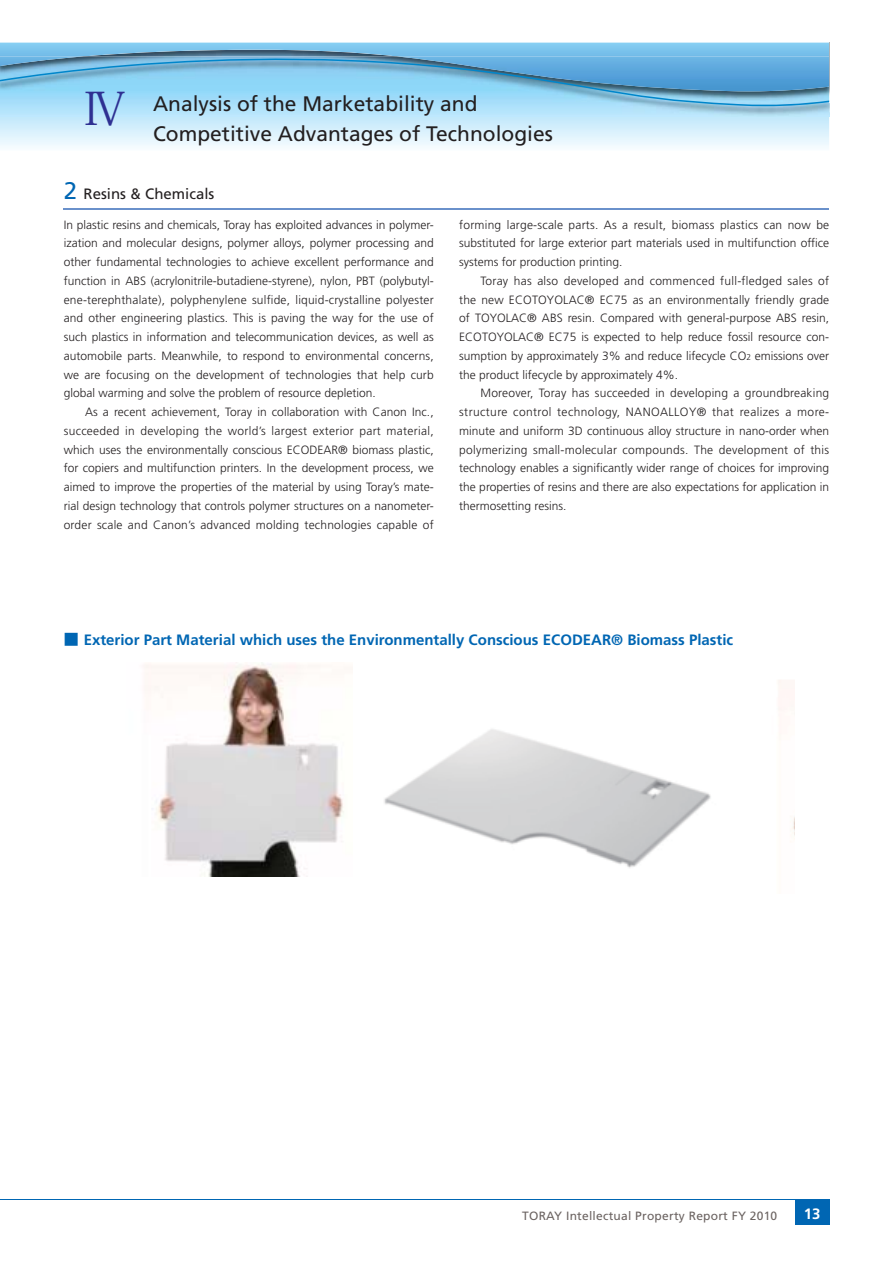
<style>
.page{position:relative;width:893px;height:1263px;background:#fff}
.page>*{position:absolute;margin:0;border:0;box-sizing:border-box;transform-origin:0 0}
.t1{font:45px "Koz Min Pro Regular 90 pv RKSJ H";color:#2e3092}
.t2{font:21px/30px "Frutiger";color:#231f20}
.t3{font:700 15px "Frutiger";color:#0066b3}
.t4{font:15px "Frutiger";color:#231f20}
.t5{font:700 15px "Frutiger";color:#fff}
.t6{font:300 12px/18.8px "Frutiger";color:#231f20;text-align:justify}
.t7{font:12px "Frutiger";letter-spacing:.02em;color:#6b6361}
.s1{font-size:24px;color:#0066b3}
.s2{font-size:8.4px}
.s3{font-family:"Shin Go Pr 5 Medium 90 pv RKSJ H";font-weight:400}
</style>
<div class="page">
<div style="left:795px;top:1199px;width:34px;height:26px;background:#0066b3"></div>
<hr style="left:0;top:1199px;width:829px;height:1px;background:#0066b3">
<svg style="left:0;top:43px;width:830px;height:104px"></svg>
<hr style="left:64px;top:208px;width:765px;height:1px;background:#6a91cb">
<img style="left:145px;top:662px;width:199px;height:215px">
<img style="left:384px;top:680px;width:411px;height:188px">
<h1 class="t1" style="left:83px;top:91px;width:47px">Ⅳ</h1>
<h2 class="t2" style="left:153px;top:91px;width:401px">Analysis of the Marketability and<br>Competitive Advantages of Technologies</h2>
<p class="t4" style="left:64px;top:188px;width:152px"><span class="s1">2</span> Resins &amp; Chemicals</p>
<p class="t6" style="left:64px;top:216px;width:371px">In plastic resins and chemicals, Toray has exploited advances in polymer&shy;ization and molecular designs, polymer alloys, polymer processing and other fundamental technologies to achieve excellent performance and function in ABS (acrylonitrile-butadiene-styrene), nylon, PBT (polybutyl&shy;ene-terephthalate), polyphenylene sulfide, liquid-crystalline polyester and other engineering plastics. This is paving the way for the use of such plastics in information and telecommunication devices, as well as automobile parts. Meanwhile, to respond to environmental concerns, we are focusing on the development of technologies that help curb global warming and solve the problem of resource depletion.</p>
<p class="t6" style="left:64px;top:403px;width:371px;text-indent:21px">As a recent achievement, Toray in collaboration with Canon Inc., succeeded in developing the world’s largest exterior part material, which uses the environmentally conscious ECODEAR® biomass plastic, for copiers and multifunction printers. In the development process, we aimed to improve the properties of the material by using Toray’s mate&shy;rial design technology that controls polymer structures on a nanometer&shy;order scale and Canon’s advanced molding technologies capable of</p>
<p class="t6" style="left:459px;top:216px;width:371px">forming large-scale parts. As a result, biomass plastics can now be substituted for large exterior part materials used in multifunction office systems for production printing.</p>
<p class="t6" style="left:459px;top:272px;width:371px;text-indent:21px">Toray has also developed and commenced full-fledged sales of the new ECOTOYOLAC® EC75 as an environmentally friendly grade of TOYOLAC® ABS resin. Compared with general-purpose ABS resin, ECOTOYOLAC® EC75 is expected to help reduce fossil resource con&shy;sumption by approximately 3% and reduce lifecycle CO<span class="s2">2</span> emissions over the product lifecycle by approximately 4%.</p>
<p class="t6" style="left:459px;top:385px;width:371px;text-indent:21px">Moreover, Toray has succeeded in developing a groundbreaking structure control technology, NANOALLOY® that realizes a more&shy;minute and uniform 3D continuous alloy structure in nano-order when polymerizing small-molecular compounds. The development of this technology enables a significantly wider range of choices for improving the properties of resins and there are also expectations for application in thermosetting resins.</p>
<p class="t3" style="left:64px;top:633px;width:671px"><span class="s3">■</span> Exterior Part Material which uses the Environmentally Conscious ECODEAR® Biomass Plastic</p>
<p class="t7" style="left:522px;top:1211px;width:256px">TORAY Intellectual Property Report FY 2010</p>
<p class="t5" style="left:804px;top:1208px;width:18px">13</p>
</div>
